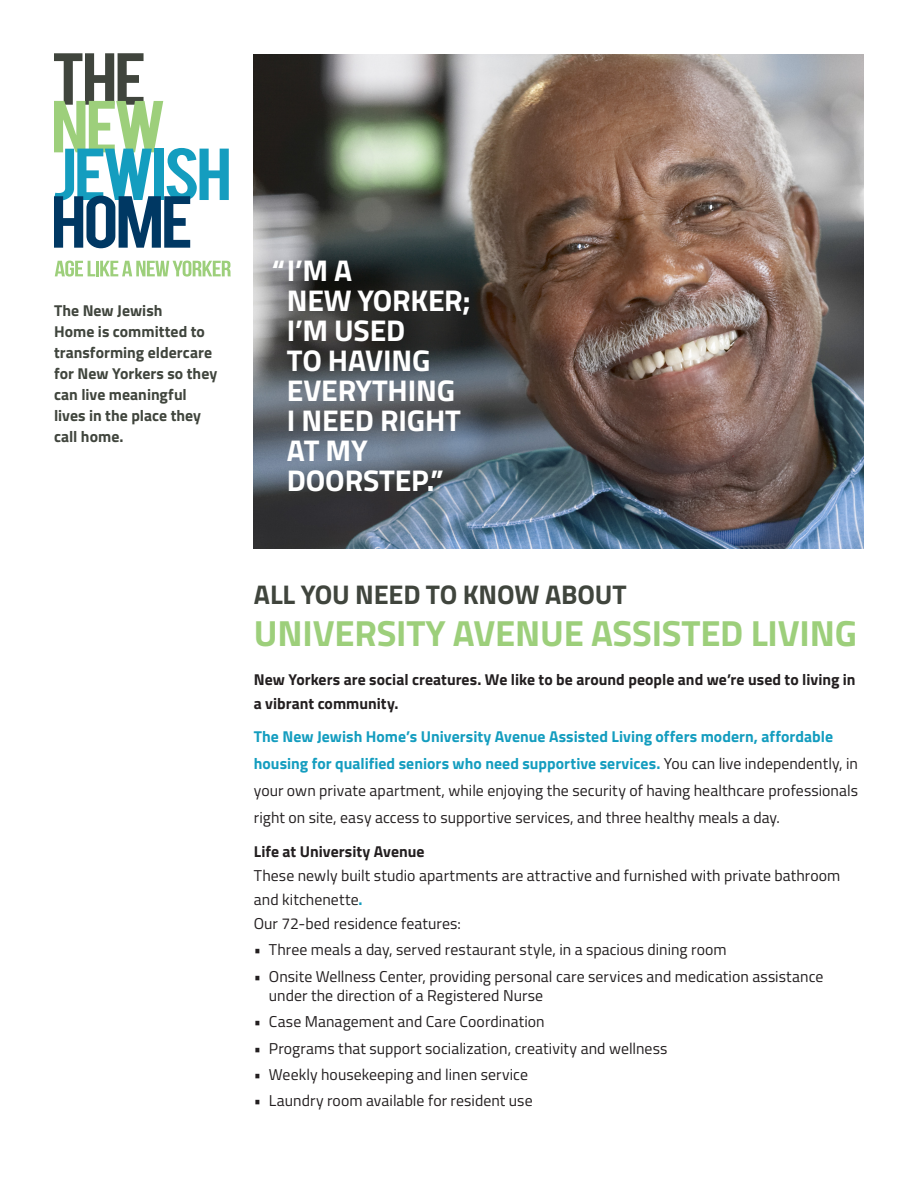
<style>
.page{position:relative;width:918px;height:1188px;background:#fff}
.page>*{position:absolute;margin:0;border:0;box-sizing:border-box;transform-origin:0 0}
.t1{font:700 36.3px "Titillium";letter-spacing:-.005em;color:#9dcf7b}
.t2{font:700 30px/30px "Titillium";letter-spacing:-.005em;color:#fff}
.t3{font:700 27px "Titillium";letter-spacing:-.005em;color:#40453d}
.t4{font:15.75px/27px "Titillium";letter-spacing:.005em;color:#231f20}
.t5{font:700 15.75px/21px "Titillium";color:#40453d}
.t6{font:700 15.75px/24px "Titillium";color:#231f20}
.s1{font-weight:700;color:#149dbf}
</style>
<div class="page">
<img style="left:254px;top:54px;width:610px;height:495px">
<svg style="left:55px;top:261px;width:176px;height:16px"></svg>
<svg style="left:54px;top:53px;width:175px;height:195px"></svg>
<p class="t5" style="left:54px;top:299px;width:165px">The New Jewish<br>Home is committed to transforming eldercare for New Yorkers so they can live meaningful lives in the place they call home.</p>
<h2 class="t2" style="left:287px;top:253px;width:185px;text-indent:-15px">“ I’M A<br>NEW YORKER;<br>I’M USED<br>TO HAVING<br>EVERYTHING<br>I NEED RIGHT<br>AT MY<br>DOORSTEP.”</h2>
<h3 class="t3" style="left:254px;top:574px;width:374px">ALL YOU NEED TO KNOW ABOUT</h3>
<h1 class="t1" style="left:254px;top:606px;width:604px">UNIVERSITY AVENUE ASSISTED LIVING</h1>
<p class="t6" style="left:254px;top:666px;width:603px">New Yorkers are social creatures. We like to be around people and we’re used to living in a vibrant community.</p>
<p class="t4" style="left:254px;top:723px;width:606px"><span class="s1">The New Jewish Home’s University Avenue Assisted Living offers modern, affordable housing for qualified seniors who need supportive services.</span> You can live independently, in your own private apartment, while enjoying the security of having healthcare professionals right on site, easy access to supportive services, and three healthy meals a day.</p>
<p class="t6" style="left:254px;top:839px;width:172px">Life at University Avenue</p>
<p class="t4" style="left:254px;top:863px;width:588px;line-height:24px">These newly built studio apartments are attractive and furnished with private bathroom and kitchenette<span class="s1">.<br></span>Our 72-bed residence features:</p>
<p class="t4" style="left:254px;top:936px;width:474px">• Three meals a day, served restaurant style, in a spacious dining room</p>
<p class="t4" style="left:269px;top:966px;width:556px;line-height:19.5px;text-indent:-15px">• Onsite Wellness Center, providing personal care services and medication assistance under the direction of a Registered Nurse</p>
<p class="t4" style="left:254px;top:1008px;width:292px">• Case Management and Care Coordination</p>
<p class="t4" style="left:254px;top:1034px;width:415px">• Programs that support socialization, creativity and wellness</p>
<p class="t4" style="left:254px;top:1060px;width:276px">• Weekly housekeeping and linen service</p>
<p class="t4" style="left:254px;top:1086px;width:280px">• Laundry room available for resident use</p>
</div>
